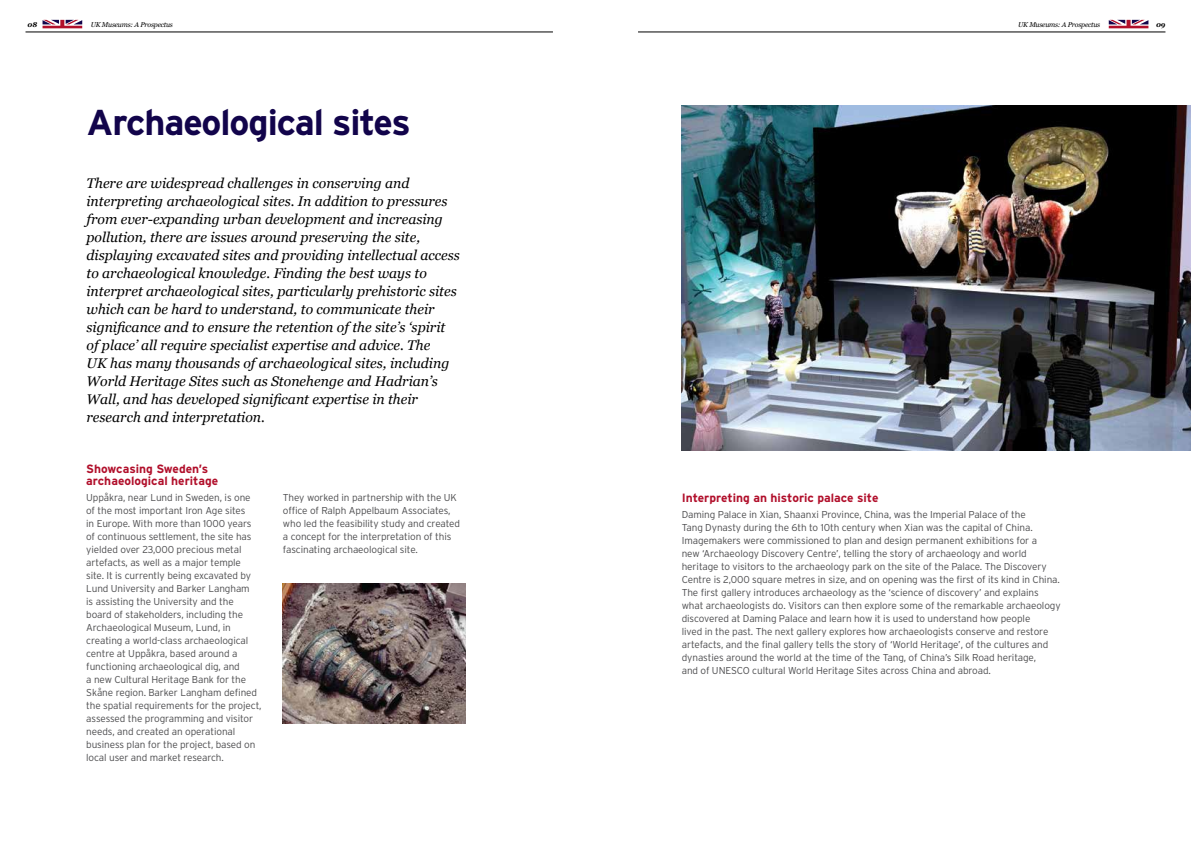
<style>
.page{position:relative;width:1191px;height:842px;background:#fff}
.page>*{position:absolute;margin:0;border:0;box-sizing:border-box;transform-origin:0 0}
.t1{font:700 36px "Interstate";letter-spacing:-.03em;color:#12044b}
.t2{font:italic 14px/18px "Georgia";color:#000}
.t3{font:700 12px/12px "Interstate";color:#b10f2b}
.t4{font:300 10px/13px "Interstate";letter-spacing:-.01em;color:#4d4d4f}
.t5{font:italic 7px "Georgia";letter-spacing:-.03em;color:#000}
.t6{font:italic 700 7px "Georgia";color:#000}
</style>
<div class="page">
<hr style="left:638px;top:32px;width:527px;height:1px;background:#000">
<svg style="left:1108px;top:20px;width:40px;height:8px"></svg>
<hr style="left:26px;top:32px;width:527px;height:1px;background:#000">
<svg style="left:43px;top:20px;width:39px;height:8px"></svg>
<img style="left:283px;top:583px;width:182px;height:141px">
<img style="left:681px;top:106px;width:510px;height:344px">
<p class="t6" style="left:28px;top:19px;width:11px">08</p>
<p class="t5" style="left:91px;top:19px;width:84px">UK Museums: A Prospectus</p>
<p class="t5" style="left:1018px;top:19px;width:84px">UK Museums: A Prospectus</p>
<p class="t6" style="left:1156px;top:19px;width:11px">09</p>
<h1 class="t1" style="left:86px;top:102px;width:326px">Archaeological sites</h1>
<p class="t2" style="left:86px;top:174px;width:375px">There are widespread challenges in conserving and interpreting archaeological sites. In addition to pressures from ever-expanding urban development and increasing pollution, there are issues around preserving the site, displaying excavated sites and providing intellectual access to archaeological knowledge. Finding the best ways to interpret archaeological sites, particularly prehistoric sites which can be hard to understand, to communicate their significance and to ensure the retention of the site’s ‘spirit of place’ all require specialist expertise and advice. The<br>UK has many thousands of archaeological sites, including World Heritage Sites such as Stonehenge and Hadrian’s Wall, and has developed significant expertise in their research and interpretation.</p>
<p class="t3" style="left:86px;top:463px;width:133px">Showcasing Sweden’s archaeological heritage</p>
<p class="t4" style="left:86px;top:491px;width:177px">Uppåkra, near Lund in Sweden, is one of the most important Iron Age sites<br>in Europe. With more than 1000 years of continuous settlement, the site has yielded over 23,000 precious metal artefacts, as well as a major temple<br>site. It is currently being excavated by Lund University and Barker Langham<br>is assisting the University and the board of stakeholders, including the Archaeological Museum, Lund, in creating a world-class archaeological centre at Uppåkra, based around a functioning archaeological dig, and<br>a new Cultural Heritage Bank for the Skåne region. Barker Langham defined the spatial requirements for the project, assessed the programming and visitor needs, and created an operational business plan for the project, based on local user and market research.</p>
<p class="t4" style="left:283px;top:491px;width:179px">They worked in partnership with the UK office of Ralph Appelbaum Associates, who led the feasibility study and created a concept for the interpretation of this fascinating archaeological site.</p>
<p class="t3" style="left:681px;top:492px;width:198px">Interpreting an historic palace site</p>
<p class="t4" style="left:681px;top:508px;width:380px">Daming Palace in Xian, Shaanxi Province, China, was the Imperial Palace of the<br>Tang Dynasty during the 6th to 10th century when Xian was the capital of China.<br>Imagemakers were commissioned to plan and design permanent exhibitions for a<br>new ‘Archaeology Discovery Centre’, telling the story of archaeology and world heritage to visitors to the archaeology park on the site of the Palace. The Discovery Centre is 2,000 square metres in size, and on opening was the first of its kind in China.<br>The first gallery introduces archaeology as the ‘science of discovery’ and explains what archaeologists do. Visitors can then explore some of the remarkable archaeology discovered at Daming Palace and learn how it is used to understand how people<br>lived in the past. The next gallery explores how archaeologists conserve and restore artefacts, and the final gallery tells the story of ‘World Heritage’, of the cultures and dynasties around the world at the time of the Tang, of China’s Silk Road heritage,<br>and of UNESCO cultural World Heritage Sites across China and abroad.</p>
</div>
